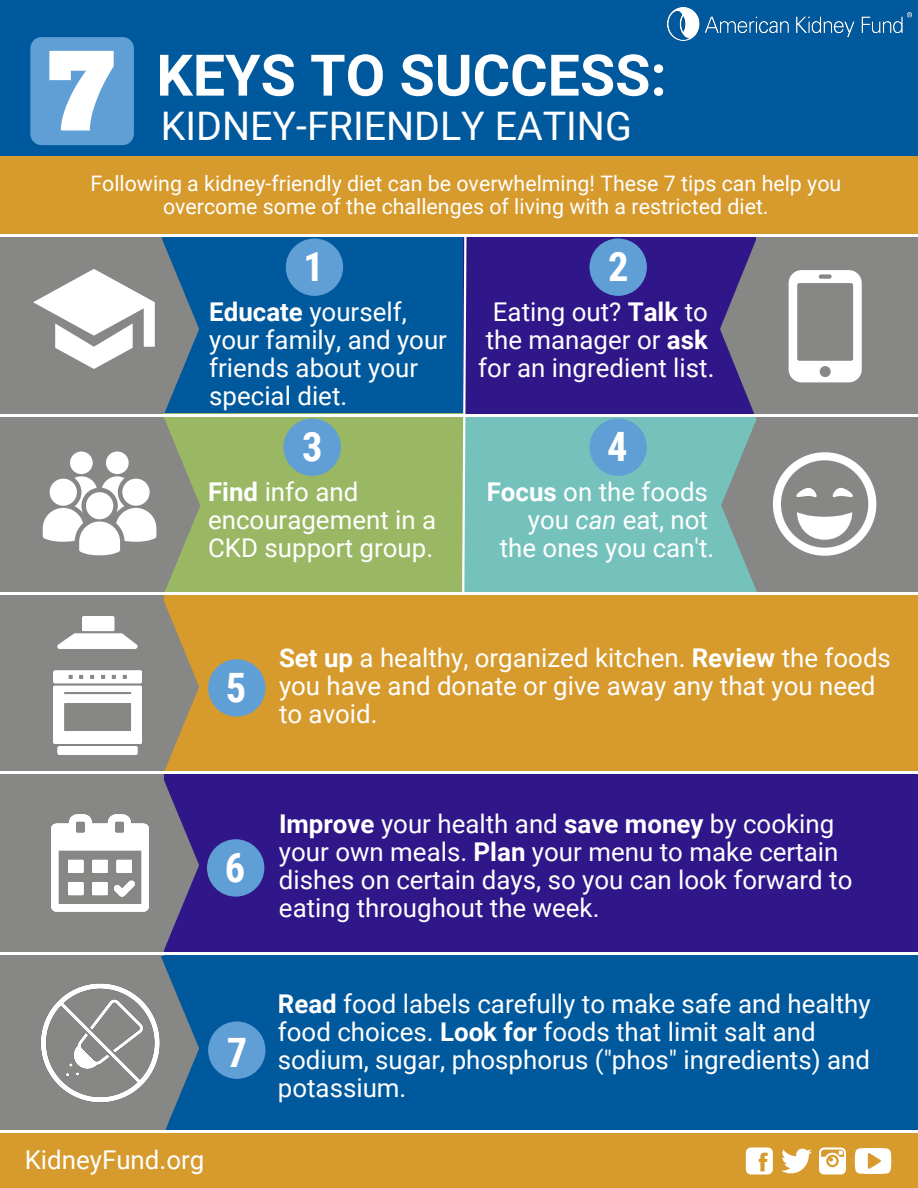
<style>
.page{position:relative;width:918px;height:1188px;background:#00599c}
.page>*{position:absolute;margin:0;border:0;box-sizing:border-box;transform-origin:0 0}
.t1{font:102.3px "Alfa Slab One";color:#fff}
.t2{font:700 57.3px "Roboto";color:#fff}
.t3{font:700 40.5px "Roboto Condensed";color:#fff}
.t4{font:39.3px "Roboto";color:#fff}
.t5{font:25.8px/28.2px "Roboto";color:#fff}
.t6{font:21.3px/22.5px "Roboto";color:#fff;text-align:center}
.s1{font-weight:700}
.s2{font-style:italic}
</style>
<div class="page">
<div style="left:465px;top:414px;width:453px;height:180px;background:#75c2bd"></div>
<div style="left:0;top:774px;width:918px;height:179px;background:#2f1689"></div>
<div style="left:0;top:595px;width:918px;height:179px;background:#d69a2d"></div>
<div style="left:30px;top:37px;width:104px;height:108px;background:#609fd5"></div>
<div style="left:0;top:236px;width:162px;height:186px;background:#878785"></div>
<div style="left:758px;top:414px;width:160px;height:180px;background:#878785"></div>
<div style="left:0;top:414px;width:464px;height:180px;background:#9ab764"></div>
<div style="left:464px;top:234px;width:454px;height:180px;background:#2f1689"></div>
<div style="left:0;top:156px;width:918px;height:78px;background:#d69a2d"></div>
<img style="left:667px;top:8px;width:244px;height:32px">
<div style="left:0;top:954px;width:161px;height:184px;background:#878785"></div>
<div style="left:0;top:1132px;width:918px;height:56px;background:#d69a2d"></div>
<svg style="left:746px;top:1148px;width:27px;height:26px"></svg>
<svg style="left:781px;top:1149px;width:31px;height:24px"></svg>
<svg style="left:819px;top:1148px;width:27px;height:26px"></svg>
<div style="left:756px;top:236px;width:162px;height:181px;background:#878785"></div>
<div style="left:0;top:413px;width:163px;height:185px;background:#878785"></div>
<svg style="left:720px;top:240px;width:156px;height:353px"></svg>
<div style="left:0;top:773px;width:163px;height:182px;background:#878785"></div>
<hr style="left:0;top:234px;width:918px;height:2px;background:#fff">
<hr style="left:0;top:593px;width:918px;height:2px;background:#fff">
<hr style="left:0;top:772px;width:918px;height:2px;background:#fff">
<hr style="left:0;top:953px;width:918px;height:2px;background:#fff">
<hr style="left:0;top:1131px;width:918px;height:2px;background:#fff">
<div style="left:286px;top:238px;width:57px;height:58px;background:#609fd5;border-radius:50%"></div>
<div style="left:590px;top:238px;width:57px;height:58px;background:#609fd5;border-radius:50%"></div>
<div style="left:284px;top:418px;width:57px;height:58px;background:#609fd5;border-radius:50%"></div>
<div style="left:590px;top:418px;width:57px;height:58px;background:#609fd5;border-radius:50%"></div>
<div style="left:208px;top:659px;width:58px;height:58px;background:#609fd5;border-radius:50%"></div>
<div style="left:207px;top:839px;width:57px;height:58px;background:#609fd5;border-radius:50%"></div>
<div style="left:208px;top:1021px;width:58px;height:58px;background:#609fd5;border-radius:50%"></div>
<hr style="left:465px;top:414px;width:453px;height:2px;background:#fff">
<div style="left:0;top:592px;width:33px;height:180px;background:#878785"></div>
<svg style="left:33px;top:236px;width:167px;height:895px"></svg>
<hr style="left:0;top:414px;width:467px;height:2px;background:#fff">
<svg style="left:462px;top:237px;width:4px;height:356px"></svg>
<img style="left:33px;top:789px;width:141px;height:148px">
<img style="left:39px;top:982px;width:122px;height:122px">
<svg style="left:855px;top:1148px;width:36px;height:26px"></svg>
<h1 class="t1" style="left:48px;top:4px;width:68px">7</h1>
<h2 class="t2" style="left:156px;top:35px;width:512px">KEYS TO SUCCESS:</h2>
<h3 class="t4" style="left:161px;top:98px;width:472px">KIDNEY-FRIENDLY EATING</h3>
<p class="t6" style="left:90px;top:172px;width:752px">Following a kidney-friendly diet can be overwhelming! These 7 tips can help you overcome some of the challenges of living with a restricted diet.</p>
<h3 class="t3" style="left:303px;top:238px;width:22px">1</h3>
<h3 class="t3" style="left:608px;top:238px;width:22px">2</h3>
<p class="t5" style="left:209px;top:296px;width:239px"><span class="s1">Educate</span> yourself, your family, and your friends about your special diet.</p>
<p class="t5" style="left:478px;top:296px;width:238px;text-align:center">Eating out? <span class="s1">Talk</span> to the manager or <span class="s1">ask </span>for an ingredient list.</p>
<h3 class="t3" style="left:302px;top:418px;width:22px">3</h3>
<h3 class="t3" style="left:607px;top:418px;width:22px">4</h3>
<p class="t5" style="left:208px;top:476px;width:230px"><span class="s1">Find</span> info and encouragement in a<br>CKD support group.</p>
<p class="t5" style="left:487px;top:476px;width:229px;text-align:right"><span class="s1">Focus</span> on the foods you <span class="s2">can</span> eat, not<br>the ones you can't.</p>
<h3 class="t3" style="left:226px;top:659px;width:22px">5</h3>
<p class="t5" style="left:279px;top:643px;width:613px"><span class="s1">Set up</span> a healthy, organized kitchen. <span class="s1">Review</span> the foods you have and donate or give away any that you need to avoid.</p>
<h3 class="t3" style="left:225px;top:839px;width:22px">6</h3>
<h3 class="t3" style="left:227px;top:1024px;width:22px">7</h3>
<p class="t5" style="left:25px;top:1145px;width:181px">KidneyFund.org</p>
<p class="t5" style="left:279px;top:808px;width:575px"><span class="s1">Improve</span> your health and <span class="s1">save money</span> by cooking your own meals. <span class="s1">Plan</span> your menu to make certain dishes on certain days, so you can look forward to eating throughout the week.</p>
<p class="t5" style="left:278px;top:988px;width:594px"><span class="s1">Read</span> food labels carefully to make safe and healthy food choices. <span class="s1">Look for</span> foods that limit salt and sodium, sugar, phosphorus ("phos" ingredients) and potassium.</p>
</div>
